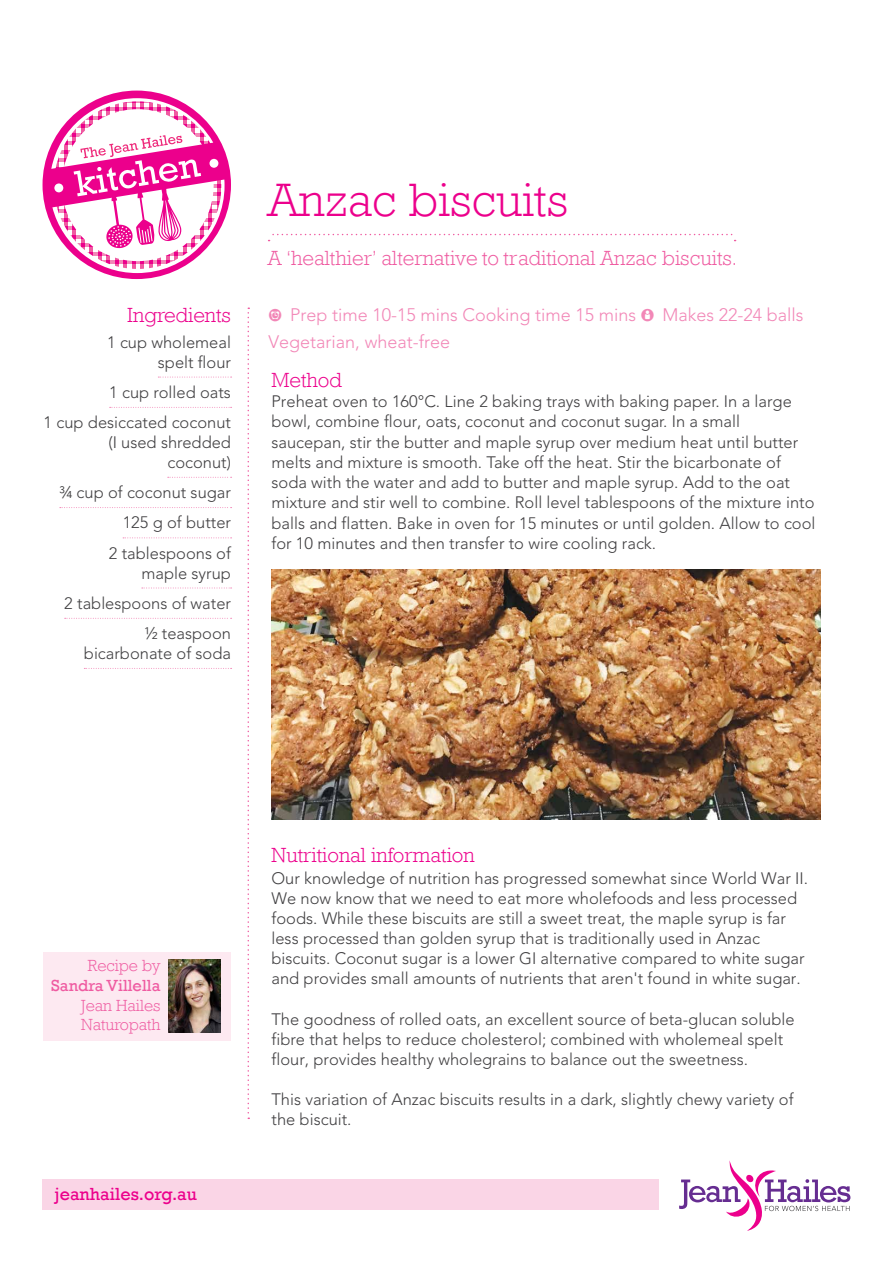
<style>
.page{position:relative;width:893px;height:1263px;background:#fff}
.page>*{position:absolute;margin:0;border:0;box-sizing:border-box;transform-origin:0 0}
.t1{font:300 48px "Rockwell";color:#ec008c}
.t2{font:300 21px "Rockwell";color:#ef5ba1}
.t3{font:300 21px "Rockwell";color:#ec008c}
.t4{font:300 18px "Avenir LT Std";color:#f287b7}
.t5{font:300 18px "Rockwell";color:#ec008c}
.t6{font:300 16.5px/20.1px "Avenir LT Std";color:#414042;text-align:right}
.t7{font:300 16.5px/19.8px "Rockwell";color:#ef5ba1}
.t8{font:16.5px "Rockwell";color:#ef5ba1}
</style>
<div class="page">
<svg style="left:679px;top:1160px;width:171px;height:71px"></svg>
<svg style="left:43px;top:91px;width:188px;height:188px"></svg>
<svg style="left:269px;top:234px;width:467px;height:7px"></svg>
<div style="left:43px;top:1179px;width:615px;height:30px;background:#fad5e6"></div>
<svg style="left:248px;top:308px;width:1px;height:811px"></svg>
<div style="left:44px;top:952px;width:187px;height:88px;background:#fde9f1"></div>
<img style="left:168px;top:960px;width:52px;height:72px">
<svg style="left:158px;top:377px;width:74px;height:1px"></svg>
<svg style="left:110px;top:407px;width:122px;height:1px"></svg>
<svg style="left:168px;top:477px;width:64px;height:1px"></svg>
<svg style="left:60px;top:507px;width:172px;height:1px"></svg>
<svg style="left:123px;top:537px;width:109px;height:1px"></svg>
<svg style="left:142px;top:588px;width:90px;height:1px"></svg>
<svg style="left:65px;top:618px;width:167px;height:1px"></svg>
<svg style="left:84px;top:668px;width:148px;height:1px"></svg>
<img style="left:272px;top:570px;width:548px;height:249px">
<p class="t3" style="left:127px;top:300px;width:105px">Ingredients</p>
<p class="t6" style="left:107px;top:332px;width:125px">1 cup wholemeal spelt flour</p>
<p class="t6" style="left:44px;top:377px;width:189px;line-height:30.3px">1 cup rolled oats<br>1 cup desiccated coconut</p>
<p class="t6" style="left:108px;top:433px;width:124px">(I used shredded coconut)</p>
<p class="t6" style="left:59px;top:477px;width:173px;line-height:30.3px">¾ cup of coconut sugar<br>125 g of butter<br>2 tablespoons of</p>
<p class="t6" style="left:64px;top:558px;width:168px;line-height:30.3px">maple syrup<br>2 tablespoons of water ½ teaspoon</p>
<p class="t6" style="left:84px;top:643px;width:149px">bicarbonate of soda</p>
<h1 class="t1" style="left:268px;top:165px;width:302px">Anzac biscuits</h1>
<p class="t2" style="left:268px;top:243px;width:471px">A ‘healthier’ alternative to traditional Anzac biscuits.</p>
<p class="t4" style="left:290px;top:304px;width:348px">Prep time 10-15 mins Cooking time 15 mins</p>
<p class="t4" style="left:662px;top:304px;width:143px">Makes 22-24 balls</p>
<p class="t4" style="left:269px;top:331px;width:183px">Vegetarian, wheat-free</p>
<p class="t3" style="left:272px;top:364px;width:72px">Method</p>
<p class="t6" style="left:272px;top:391px;width:545px;text-align:left">Preheat oven to 160°C. Line 2 baking trays with baking paper. In a large bowl, combine flour, oats, coconut and coconut sugar. In a small saucepan, stir the butter and maple syrup over medium heat until butter melts and mixture is smooth. Take off the heat. Stir the bicarbonate of soda with the water and add to butter and maple syrup. Add to the oat mixture and stir well to combine. Roll level tablespoons of the mixture into balls and flatten. Bake in oven for 15 minutes or until golden. Allow to cool for 10 minutes and then transfer to wire cooling rack.</p>
<p class="t7" style="left:88px;top:955px;width:74px">Recipe by</p>
<p class="t8" style="left:51px;top:976px;width:111px">Sandra Villella</p>
<p class="t7" style="left:81px;top:994px;width:81px">Jean Hailes<br>Naturopath</p>
<p class="t5" style="left:55px;top:1181px;width:134px">jeanhailes.org.au</p>
<p class="t3" style="left:272px;top:839px;width:205px">Nutritional information</p>
<p class="t6" style="left:272px;top:868px;width:538px;text-align:left">Our knowledge of nutrition has progressed somewhat since World War II.<br>We now know that we need to eat more wholefoods and less processed foods. While these biscuits are still a sweet treat, the maple syrup is far less processed than golden syrup that is traditionally used in Anzac biscuits. Coconut sugar is a lower GI alternative compared to white sugar and provides small amounts of nutrients that aren't found in white sugar.</p>
<p class="t6" style="left:272px;top:1009px;width:525px;text-align:left">The goodness of rolled oats, an excellent source of beta-glucan soluble fibre that helps to reduce cholesterol; combined with wholemeal spelt flour, provides healthy wholegrains to balance out the sweetness.</p>
<p class="t6" style="left:272px;top:1089px;width:524px;text-align:left">This variation of Anzac biscuits results in a dark, slightly chewy variety of the biscuit.</p>
</div>
